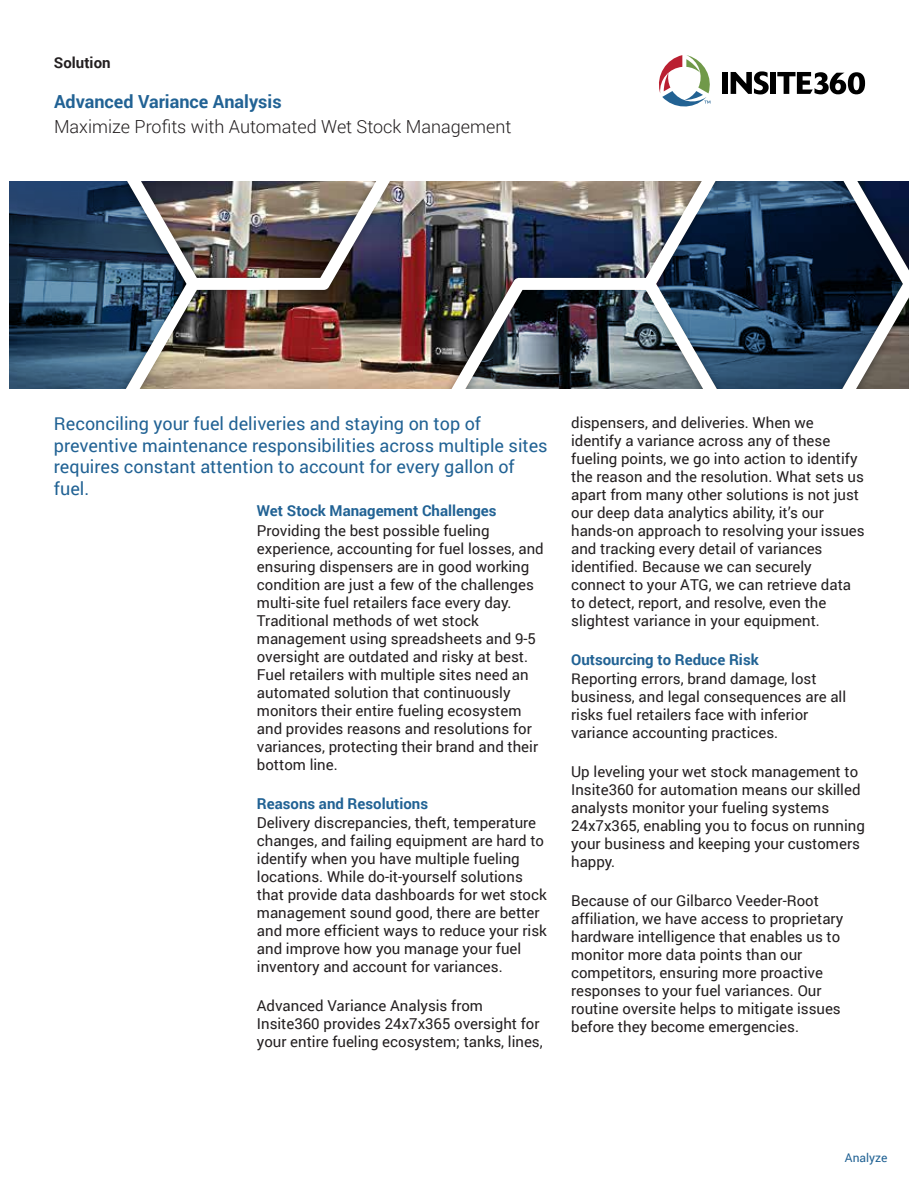
<style>
.page{position:relative;width:918px;height:1188px;background:#fff}
.page>*{position:absolute;margin:0;border:0;box-sizing:border-box;transform-origin:0 0}
.t1{font:18px/21.6px "Roboto";color:#216294}
.t2{font:300 18px "Roboto";color:#231f20}
.t3{font:700 18px "Roboto";color:#216294}
.t4{font:15px/18px "Roboto";color:#231f20}
.t5{font:700 15px "Roboto";color:#216294}
.t6{font:700 15px "Roboto";color:#231f20}
.t7{font:12px "Roboto";color:#216294}
</style>
<div class="page">
<img style="left:393px;top:181px;width:56px;height:208px">
<svg style="left:10px;top:181px;width:112px;height:208px;background:#294865"></svg>
<svg style="left:720px;top:181px;width:119px;height:208px;background:#1e3955"></svg>
<img style="left:449px;top:181px;width:271px;height:208px">
<svg style="left:839px;top:181px;width:70px;height:208px"></svg>
<img style="left:122px;top:181px;width:271px;height:208px">
<div style="left:722px;top:72px;width:6px;height:22px;background:#000"></div>
<svg style="left:731px;top:71px;width:38px;height:23px"></svg>
<div style="left:770px;top:72px;width:6px;height:22px;background:#000"></div>
<svg style="left:777px;top:72px;width:88px;height:22px"></svg>
<svg style="left:659px;top:55px;width:52px;height:52px"></svg>
<p class="t6" style="left:54px;top:52px;width:58px">Solution</p>
<p class="t3" style="left:54px;top:89px;width:229px">Advanced Variance Analysis</p>
<p class="t2" style="left:54px;top:114px;width:459px">Maximize Profits with Automated Wet Stock Management</p>
<p class="t1" style="left:54px;top:412px;width:495px">Reconciling your fuel deliveries and staying on top of preventive maintenance responsibilities across multiple sites requires constant attention to account for every gallon of fuel.</p>
<p class="t5" style="left:257px;top:500px;width:241px">Wet Stock Management Challenges</p>
<p class="t4" style="left:257px;top:521px;width:288px">Providing the best possible fueling experience, accounting for fuel losses, and ensuring dispensers are in good working condition are just a few of the challenges multi-site fuel retailers face every day.<br>Traditional methods of wet stock management using spreadsheets and 9-5 oversight are outdated and risky at best.<br>Fuel retailers with multiple sites need an automated solution that continuously monitors their entire fueling ecosystem and provides reasons and resolutions for variances, protecting their brand and their bottom line.</p>
<p class="t5" style="left:257px;top:793px;width:173px">Reasons and Resolutions</p>
<p class="t4" style="left:257px;top:813px;width:291px">Delivery discrepancies, theft, temperature changes, and failing equipment are hard to identify when you have multiple fueling locations. While do-it-yourself solutions that provide data dashboards for wet stock management sound good, there are better and more efficient ways to reduce your risk and improve how you manage your fuel inventory and account for variances.</p>
<p class="t4" style="left:257px;top:996px;width:287px">Advanced Variance Analysis from<br>Insite360 provides 24x7x365 oversight for your entire fueling ecosystem; tanks, lines,</p>
<p class="t4" style="left:571px;top:413px;width:295px">dispensers, and deliveries. When we identify a variance across any of these fueling points, we go into action to identify the reason and the resolution. What sets us apart from many other solutions is not just our deep data analytics ability, it’s our hands-on approach to resolving your issues and tracking every detail of variances identified. Because we can securely connect to your ATG, we can retrieve data to detect, report, and resolve, even the slightest variance in your equipment.</p>
<p class="t5" style="left:571px;top:649px;width:189px">Outsourcing to Reduce Risk</p>
<p class="t4" style="left:571px;top:669px;width:277px">Reporting errors, brand damage, lost business, and legal consequences are all risks fuel retailers face with inferior variance accounting practices.</p>
<p class="t4" style="left:571px;top:762px;width:295px">Up leveling your wet stock management to Insite360 for automation means our skilled analysts monitor your fueling systems 24x7x365, enabling you to focus on running your business and keeping your customers happy.</p>
<p class="t4" style="left:571px;top:891px;width:274px">Because of our Gilbarco Veeder-Root affiliation, we have access to proprietary hardware intelligence that enables us to monitor more data points than our competitors, ensuring more proactive responses to your fuel variances. Our routine oversite helps to mitigate issues before they become emergencies.</p>
<p class="t7" style="left:845px;top:1149px;width:44px">Analyze</p>
</div>
